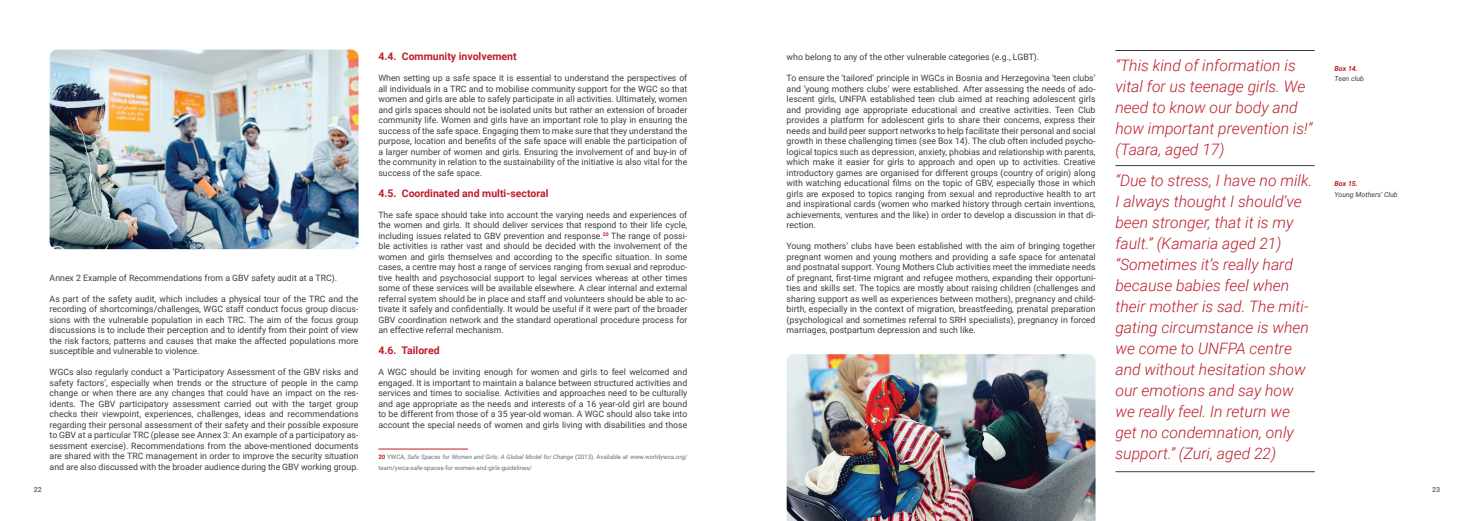
<style>
.page{position:relative;width:1474px;height:521px;background:#fff}
.page>*{position:absolute;margin:0;border:0;box-sizing:border-box;transform-origin:0 0}
.QUOTES{font:italic 300 15.75px/21px "Roboto";color:#be1d2c}
.NASLOV_2_90__Black{font:700 10.5px "Roboto";color:#be1d2c}
.BODY_90__Black{font:8.75px/10.5px "Roboto";color:#3e3e3f;text-align:justify}
.FOTO_OPIS_8_Italic_R{font:italic 7px "Roboto";color:#3e3e3f}
.FOTO_OPIS_8_Italic_R-2{font:italic 700 7px "Roboto";color:#be1d2c}
.t1{font:700 7px "Roboto";color:#6c6d70}
.FUSNOTE_70__Black{font:6.12px/10.5px "Roboto";color:#6c6d70}
.s1{font-weight:700;color:#be1d2c}
.s2{font-style:italic}
</style>
<div class="page">
<hr style="left:378px;top:449px;width:90px;height:1px;background:#be1d2c">
<hr style="left:1115px;top:50px;width:199px;height:1px;background:#3e3e3f">
<hr style="left:1115px;top:165px;width:199px;height:1px;background:#3e3e3f">
<hr style="left:1115px;top:471px;width:199px;height:1px;background:#3e3e3f">
<img style="left:786px;top:354px;width:309px;height:167px">
<img style="left:50px;top:50px;width:308px;height:199px">
<p class="BODY_90__Black" style="left:50px;top:272px;width:289px">Annex 2 Example of Recommendations from a GBV safety audit at a TRC).</p>
<p class="BODY_90__Black" style="left:50px;top:293px;width:310px">As part of the safety audit, which includes a physical tour of the TRC and the recording of shortcomings/challenges, WGC staff conduct focus group discus&shy;sions with the vulnerable population in each TRC. The aim of the focus group discussions is to include their perception and to identify from their point of view the risk factors, patterns and causes that make the affected populations more susceptible and vulnerable to violence.</p>
<p class="BODY_90__Black" style="left:50px;top:366px;width:310px">WGCs also regularly conduct a ‘Participatory Assessment of the GBV risks and safety factors’, especially when trends or the structure of people in the camp change or when there are any changes that could have an impact on the res&shy;idents. The GBV participatory assessment carried out with the target group checks their viewpoint, experiences, challenges, ideas and recommendations regarding their personal assessment of their safety and their possible exposure to GBV at a particular TRC (please see Annex 3: An example of a participatory as&shy;sessment exercise). Recommendations from the above-mentioned documents are shared with the TRC management in order to improve the security situation and are also discussed with the broader audience during the GBV working group.</p>
<p class="NASLOV_2_90__Black" style="left:378px;top:49px;width:140px">4.4. Community involvement</p>
<p class="BODY_90__Black" style="left:378px;top:72px;width:310px">When setting up a safe space it is essential to understand the perspectives of all individuals in a TRC and to mobilise community support for the WGC so that women and girls are able to safely participate in all activities. Ultimately, women and girls spaces should not be isolated units but rather an extension of broader community life. Women and girls have an important role to play in ensuring the success of the safe space. Engaging them to make sure that they understand the purpose, location and benefits of the safe space will enable the participation of a larger number of women and girls. Ensuring the involvement of and buy-in of the community in relation to the sustainability of the initiative is also vital for the success of the safe space.</p>
<p class="NASLOV_2_90__Black" style="left:378px;top:186px;width:171px">4.5. Coordinated and multi-sectoral</p>
<p class="BODY_90__Black" style="left:378px;top:209px;width:310px">The safe space should take into account the varying needs and experiences of the women and girls. It should deliver services that respond to their life cycle, including issues related to GBV prevention and response.<sup>20</sup> The range of possi&shy;ble activities is rather vast and should be decided with the involvement of the women and girls themselves and according to the specific situation. In some cases, a centre may host a range of services ranging from sexual and reproduc&shy;tive health and psychosocial support to legal services whereas at other times some of these services will be available elsewhere. A clear internal and external referral system should be in place and staff and volunteers should be able to ac&shy;tivate it safely and confidentially. It would be useful if it were part of the broader GBV coordination network and the standard operational procedure process for an effective referral mechanism.</p>
<p class="NASLOV_2_90__Black" style="left:378px;top:343px;width:63px">4.6. Tailored</p>
<p class="BODY_90__Black" style="left:378px;top:366px;width:310px">A WGC should be inviting enough for women and girls to feel welcomed and engaged. It is important to maintain a balance between structured activities and services and times to socialise. Activities and approaches need to be culturally and age appropriate as the needs and interests of a 16 year-old girl are bound to be different from those of a 35 year-old woman. A WGC should also take into account the special needs of women and girls living with disabilities and those</p>
<p class="FUSNOTE_70__Black" style="left:378px;top:451px;width:310px"><span class="s1">20</span> YWCA, <span class="s2">Safe Spaces for Women and Girls: A Global Model for Change</span> (2013). Available at www.worldywca.org/ team/ywca-safe-spaces-for-women-and-girls-guidelines/</p>
<p class="BODY_90__Black" style="left:786px;top:51px;width:254px">who belong to any of the other vulnerable categories (e.g., LGBT).</p>
<p class="BODY_90__Black" style="left:786px;top:72px;width:310px">To ensure the ‘tailored’ principle in WGCs in Bosnia and Herzegovina ‘teen clubs’ and ‘young mothers clubs’ were established. After assessing the needs of ado&shy;lescent girls, UNFPA established teen club aimed at reaching adolescent girls and providing age appropriate educational and creative activities. Teen Club provides a platform for adolescent girls to share their concerns, express their needs and build peer support networks to help facilitate their personal and social growth in these challenging times (see Box 14). The club often included psycho&shy;logical topics such as depression, anxiety, phobias and relationship with parents, which make it easier for girls to approach and open up to activities. Creative introductory games are organised for different groups (country of origin) along with watching educational films on the topic of GBV, especially those in which girls are exposed to topics ranging from sexual and reproductive health to art and inspirational cards (women who marked history through certain inventions, achievements, ventures and the like) in order to develop a discussion in that di&shy;rection.</p>
<p class="BODY_90__Black" style="left:786px;top:240px;width:310px">Young mothers’ clubs have been established with the aim of bringing together pregnant women and young mothers and providing a safe space for antenatal and postnatal support. Young Mothers Club activities meet the immediate needs of pregnant, first-time migrant and refugee mothers, expanding their opportuni&shy;ties and skills set. The topics are mostly about raising children (challenges and sharing support as well as experiences between mothers), pregnancy and child&shy;birth, especially in the context of migration, breastfeeding, prenatal preparation (psychological and sometimes referral to SRH specialists), pregnancy in forced marriages, postpartum depression and such like.</p>
<p class="QUOTES" style="left:1115px;top:54px;width:198px">“This kind of information is vital for us teenage girls. We need to know our body and how important prevention is!” (Taara, aged 17)</p>
<p class="QUOTES" style="left:1115px;top:169px;width:198px">“Due to stress, I have no milk.<br>I always thought I should’ve been stronger, that it is my fault.” (Kamaria aged 21)</p>
<p class="QUOTES" style="left:1115px;top:253px;width:195px">“Sometimes it’s really hard because babies feel when their mother is sad. The miti&shy;gating circumstance is when we come to UNFPA centre and without hesitation show our emotions and say how we really feel. In return we get no condemnation, only support.” (Zuri, aged 22)</p>
<p class="FOTO_OPIS_8_Italic_R-2" style="left:1334px;top:63px;width:25px">Box 14.</p>
<p class="FOTO_OPIS_8_Italic_R" style="left:1334px;top:74px;width:31px">Teen club</p>
<p class="FOTO_OPIS_8_Italic_R-2" style="left:1334px;top:179px;width:25px">Box 15.</p>
<p class="FOTO_OPIS_8_Italic_R" style="left:1334px;top:189px;width:65px">Young Mothers’ Club</p>
<p class="t1" style="left:34px;top:485px;width:10px">22</p>
<p class="t1" style="left:1432px;top:485px;width:10px">23</p>
</div>
